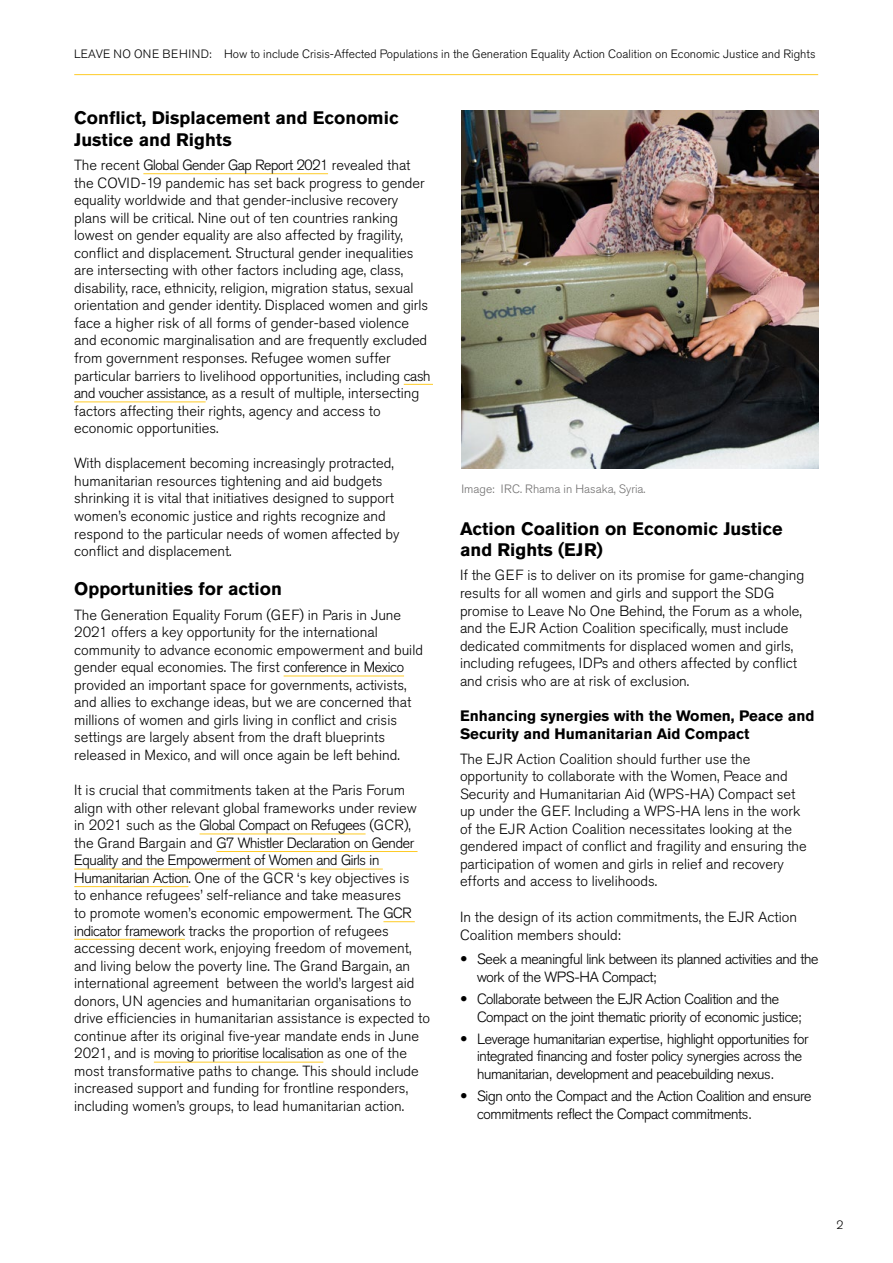
<style>
.page{position:relative;width:893px;height:1263px;background:#fff}
.page>*{position:absolute;margin:0;border:0;box-sizing:border-box;transform-origin:0 0}
.t1{font:700 18px/21.6px "Akzidenz Grotesk Std";color:#000}
.t2{font:700 15px/18px "Akzidenz Grotesk Std";color:#000}
.t3{font:300 14.7px/17.5px "Akzidenz Grotesk Std";color:#000}
.t4{font:300 14.7px/17.5px "Akzidenz Grotesk";letter-spacing:-.02em;color:#000}
.t5{font:300 12px "Akzidenz Grotesk Std";color:#000}
.t6{font:300 12px "Akzidenz Grotesk Std";color:#706f6f}
.s1{font-family:"Akzidenz Grotesk"}
.s2{font-size:15px}
</style>
<div class="page">
<hr style="left:74px;top:74px;width:744px;height:1px;background:#fecb27">
<hr style="left:143px;top:173px;width:185px;height:1px;background:#fecb27">
<svg style="left:404px;top:384px;width:29px;height:1px"></svg>
<hr style="left:74px;top:401px;width:132px;height:1px;background:#fecb27">
<hr style="left:284px;top:676px;width:120px;height:1px;background:#fecb27">
<hr style="left:200px;top:833px;width:166px;height:1px;background:#fecb27">
<hr style="left:216px;top:851px;width:201px;height:1px;background:#fecb27">
<hr style="left:74px;top:869px;width:309px;height:1px;background:#fecb27">
<hr style="left:74px;top:886px;width:114px;height:1px;background:#fecb27">
<hr style="left:383px;top:921px;width:32px;height:1px;background:#fecb27">
<hr style="left:74px;top:939px;width:111px;height:1px;background:#fecb27">
<hr style="left:154px;top:1062px;width:169px;height:1px;background:#fecb27">
<img style="left:461px;top:111px;width:358px;height:357px">
<p class="t5" style="left:74px;top:47px;width:743px">LEAVE NO ONE BEHIND: How to include Crisis-Affected Populations in the Generation Equality Action Coalition on Economic Justice and Rights</p>
<p class="t1" style="left:74px;top:107px;width:326px">Conflict, Displacement and Economic<br>Justice and Rights</p>
<p class="t3" style="left:74px;top:156px;width:358px">The recent <span class="s1">Global Gender Gap Report 2021</span> revealed that the COVID-19 pandemic has set back progress to gender equality worldwide and that gender-inclusive recovery plans will be critical. Nine out of ten countries ranking lowest on gender equality are also affected by fragility, conflict and displacement. Structural gender inequalities are intersecting with other factors including age, class, disability, race, ethnicity, religion, migration status, sexual orientation and gender identity. Displaced women and girls face a higher risk of all forms of gender-based violence and economic marginalisation and are frequently excluded from government responses. Refugee women suffer particular barriers to livelihood opportunities, including <span class="s1">cash and voucher assistance</span>, as a result of multiple, intersecting factors affecting their rights, agency and access to economic opportunities.</p>
<p class="t3" style="left:74px;top:455px;width:327px">With displacement becoming increasingly protracted, humanitarian resources tightening and aid budgets shrinking it is vital that initiatives designed to support women’s economic justice and rights recognize and respond to the particular needs of women affected by conflict and displacement.</p>
<p class="t1" style="left:74px;top:578px;width:209px">Opportunities for action</p>
<p class="t3" style="left:74px;top:606px;width:350px">The Generation Equality Forum (GEF) in Paris in June 2021 offers a key opportunity for the international community to advance economic empowerment and build gender equal economies. The first <span class="s1">conference in Mexico </span>provided an important space for governments, activists, and allies to exchange ideas, but we are concerned that millions of women and girls living in conflict and crisis settings are largely absent from the draft blueprints released in Mexico, and will once again be left behind.</p>
<p class="t3" style="left:74px;top:781px;width:357px">It is crucial that commitments taken at the Paris Forum align with other relevant global frameworks under review in 2021 such as the <span class="s1">Global Compact on Refugees</span> (GCR), the Grand Bargain and <span class="s1">G7 Whistler Declaration on Gender Equality and the Empowerment of Women and Girls in Humanitarian Action</span>. One of the GCR ‘s key objectives is<br>to enhance refugees’ self-reliance and take measures<br>to promote women’s economic empowerment. The <span class="s1">GCR indicator framework</span> tracks the proportion of refugees accessing decent work, enjoying freedom of movement, and living below the poverty line. The Grand Bargain, an international agreement between the world’s largest aid donors, UN agencies and humanitarian organisations to drive efficiencies in humanitarian assistance is expected to continue after its original five-year mandate ends in June 2021, and is <span class="s1">moving to prioritise localisation</span> as one of the most transformative paths to change. This should include increased support and funding for frontline responders, including women’s groups, to lead humanitarian action.</p>
<p class="t6" style="left:461px;top:482px;width:186px">Image: IRC. Rhama in Hasaka, Syria.</p>
<p class="t1" style="left:460px;top:517px;width:324px">Action Coalition on Economic Justice and Rights (EJR)</p>
<p class="t3" style="left:460px;top:567px;width:346px">If the GEF is to deliver on its promise for game-changing results for all women and girls and support the SDG promise to Leave No One Behind, the Forum as a whole, and the EJR Action Coalition specifically, must include dedicated commitments for displaced women and girls, including refugees, IDPs and others affected by conflict and crisis who are at risk of exclusion.</p>
<p class="t2" style="left:460px;top:707px;width:356px">Enhancing synergies with the Women, Peace and<br>Security and Humanitarian Aid Compact</p>
<p class="t3" style="left:460px;top:750px;width:348px">The EJR Action Coalition should further use the opportunity to collaborate with the Women, Peace and Security and Humanitarian Aid (WPS-HA) Compact set up under the GEF. Including a WPS-HA lens in the work of the EJR Action Coalition necessitates looking at the gendered impact of conflict and fragility and ensuring the participation of women and girls in relief and recovery efforts and access to livelihoods.</p>
<p class="t3" style="left:460px;top:908px;width:339px;line-height:18px">In the design of its action commitments, the EJR Action<br>Coalition members should:</p>
<p class="t4" style="left:477px;top:950px;width:343px;text-indent:-17px"><span class="s2">•</span> Seek a meaningful link between its planned activities and the work of the WPS-HA Compact;</p>
<p class="t4" style="left:477px;top:990px;width:327px;text-indent:-17px"><span class="s2">•</span> Collaborate between the EJR Action Coalition and the<br>Compact on the joint thematic priority of economic justice;</p>
<p class="t4" style="left:477px;top:1030px;width:333px;text-indent:-17px"><span class="s2">•</span> Leverage humanitarian expertise, highlight opportunities for integrated financing and foster policy synergies across the humanitarian, development and peacebuilding nexus.</p>
<p class="t4" style="left:477px;top:1087px;width:336px;line-height:18px;text-indent:-17px"><span class="s2">•</span> Sign onto the Compact and the Action Coalition and ensure commitments reflect the Compact commitments.</p>
<p class="t5" style="left:836px;top:1218px;width:8px">2</p>
</div>
